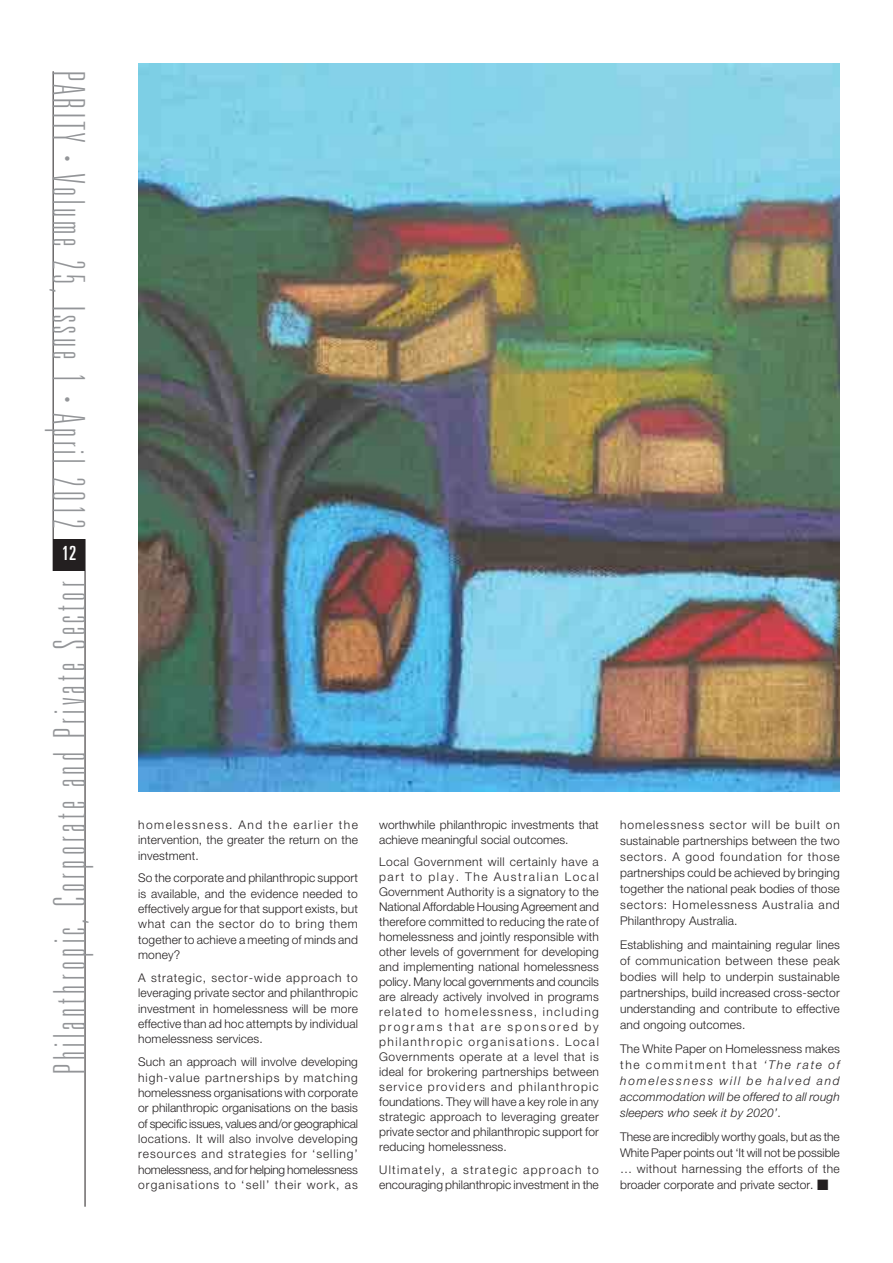
<style>
.page{position:relative;width:893px;height:1263px;background:#fff}
.page>*{position:absolute;margin:0;border:0;box-sizing:border-box;transform-origin:0 0}
.t1{font:100 ultra-condensed 44.25px "Univers";letter-spacing:.1em;color:#939598}
.t2{font:ultra-condensed 19.5px "Univers";color:#fff}
.t3{font:300 12px/15px "Helvetica Neue LT Pro";letter-spacing:.01em;color:#231f20;text-align:justify}
.t4{font:italic 300 12px/16px "Helvetica Neue LT Pro";letter-spacing:.01em;color:#231f20;text-align:justify}
.s1{font-style:normal}
</style>
<div class="page">
<hr style="left:53px;top:71px;width:1px;height:500px;background:#231f20">
<hr style="left:85px;top:539px;width:1px;height:668px;background:#231f20">
<div style="left:53px;top:539px;width:32px;height:32px;background:#231f20"></div>
<img style="left:138px;top:64px;width:702px;height:727px">
<h1 class="t1" style="left:85px;top:71px;width:459px;rotate:90deg">PARITY · Volume 25, Issue 1 · April 2012</h1>
<h2 class="t2" style="left:62px;top:546px;width:16px">12</h2>
<h1 class="t1" style="left:53px;top:1074px;width:494px;rotate:-90deg">Philanthropic, Corporate and Private Sector</h1>
<p class="t3" style="left:138px;top:818px;width:221px">homelessness. And the earlier the intervention, the greater the return on the investment.</p>
<p class="t3" style="left:138px;top:872px;width:221px">So the corporate and philanthropic support is available, and the evidence needed to effectively argue for that support exists, but what can the sector do to bring them together to achieve a meeting of minds and money?</p>
<p class="t3" style="left:138px;top:971px;width:221px">A strategic, sector-wide approach to leveraging private sector and philanthropic investment in homelessness will be more effective than ad hoc attempts by individual homelessness services.</p>
<p class="t3" style="left:138px;top:1055px;width:221px">Such an approach will involve developing high-value partnerships by matching homelessness organisations with corporate or philanthropic organisations on the basis of specific issues, values and/or geographical locations. It will also involve developing resources and strategies for ‘selling’ homelessness, and for helping homelessness organisations to ‘sell’ their work, as</p>
<p class="t3" style="left:379px;top:818px;width:221px">worthwhile philanthropic investments that achieve meaningful social outcomes.</p>
<p class="t3" style="left:379px;top:856px;width:221px">Local Government will certainly have a part to play. The Australian Local Government Authority is a signatory to the National Affordable Housing Agreement and therefore committed to reducing the rate of homelessness and jointly responsible with other levels of government for developing and implementing national homelessness policy. Many local governments and councils are already actively involved in programs related to homelessness, including programs that are sponsored by philanthropic organisations. Local Governments operate at a level that is ideal for brokering partnerships between service providers and philanthropic foundations. They will have a key role in any strategic approach to leveraging greater private sector and philanthropic support for reducing homelessness.</p>
<p class="t3" style="left:379px;top:1163px;width:221px">Ultimately, a strategic approach to encouraging philanthropic investment in the</p>
<p class="t3" style="left:620px;top:818px;width:221px;line-height:16px">homelessness sector will be built on sustainable partnerships between the two sectors. A good foundation for those partnerships could be achieved by bringing together the national peak bodies of those sectors: Homelessness Australia and Philanthropy Australia.</p>
<p class="t3" style="left:620px;top:938px;width:221px;line-height:16px">Establishing and maintaining regular lines of communication between these peak bodies will help to underpin sustainable partnerships, build increased cross-sector understanding and contribute to effective and ongoing outcomes.</p>
<p class="t4" style="left:620px;top:1042px;width:221px"><span class="s1">The White Paper on Homelessness makes the commitment that</span> ‘The rate of homelessness will be halved and accommodation will be offered to all rough sleepers who seek it by 2020’<span class="s1">.</span></p>
<p class="t3" style="left:620px;top:1129px;width:221px;line-height:16px">These are incredibly worthy goals, but as the White Paper points out ‘It will not be possible … without harnessing the efforts of the broader corporate and private sector. ■</p>
</div>
